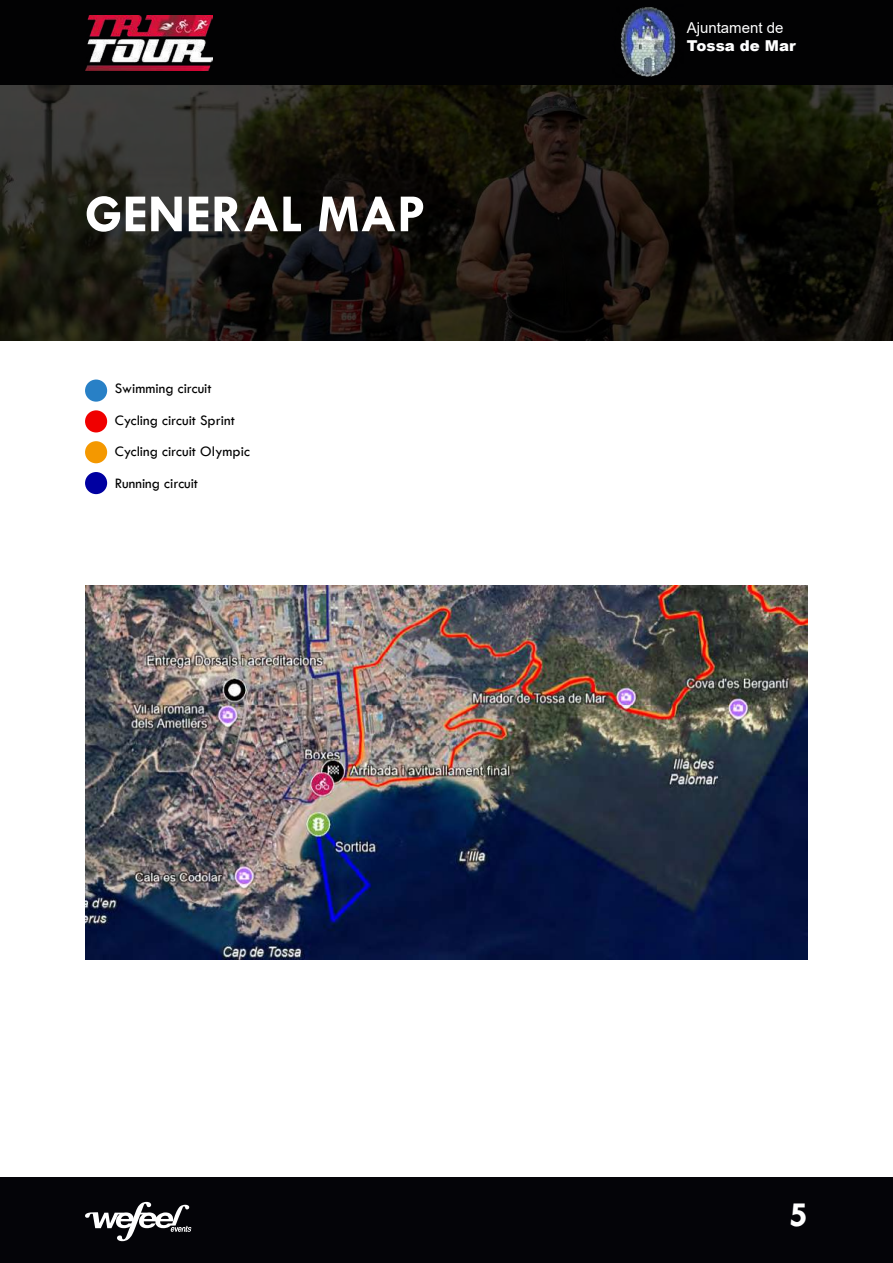
<style>
.page{position:relative;width:893px;height:1263px;background:#fff}
.page>*{position:absolute;margin:0;border:0;box-sizing:border-box;transform-origin:0 0}
.t1{font:700 54px "Tw Cen";color:#fff}
.t2{font:700 36px "Tw Cen";color:#fff}
.t3{font:15px/31.5px "Tw Cen";color:#000}
.t4{font:15px "Arial";color:#fff}
.t5{font:900 15px "Arial";color:#fff}
</style>
<div class="page">
<div style="left:0;top:0;width:893px;height:85px;background:#020203"></div>
<img style="left:85px;top:15px;width:128px;height:55px">
<div style="left:0;top:1178px;width:893px;height:85px;background:#040408"></div>
<svg style="left:85px;top:1202px;width:106px;height:39px"></svg>
<img style="left:620px;top:7px;width:56px;height:70px">
<svg style="left:0;top:85px;width:893px;height:255px;background:#191711"></svg>
<img style="left:85px;top:585px;width:723px;height:375px">
<div style="left:85px;top:379px;width:22px;height:23px;background:#2880c6;border-radius:50%"></div>
<div style="left:85px;top:410px;width:22px;height:22px;background:#f00000;border-radius:50%"></div>
<div style="left:85px;top:441px;width:22px;height:22px;background:#f49800;border-radius:50%"></div>
<div style="left:85px;top:472px;width:22px;height:22px;background:#0000a1;border-radius:50%"></div>
<h1 class="t1" style="left:85px;top:182px;width:342px">GENERAL MAP</h1>
<p class="t3" style="left:115px;top:372px;width:137px">Swimming circuit<br>Cycling circuit Sprint<br>Cycling circuit Olympic<br>Running circuit</p>
<p class="t4" style="left:687px;top:18px;width:98px">Ajuntament de</p>
<p class="t5" style="left:687px;top:35px;width:110px">Tossa de Mar</p>
<h2 class="t2" style="left:789px;top:1193px;width:21px">5</h2>
</div>
